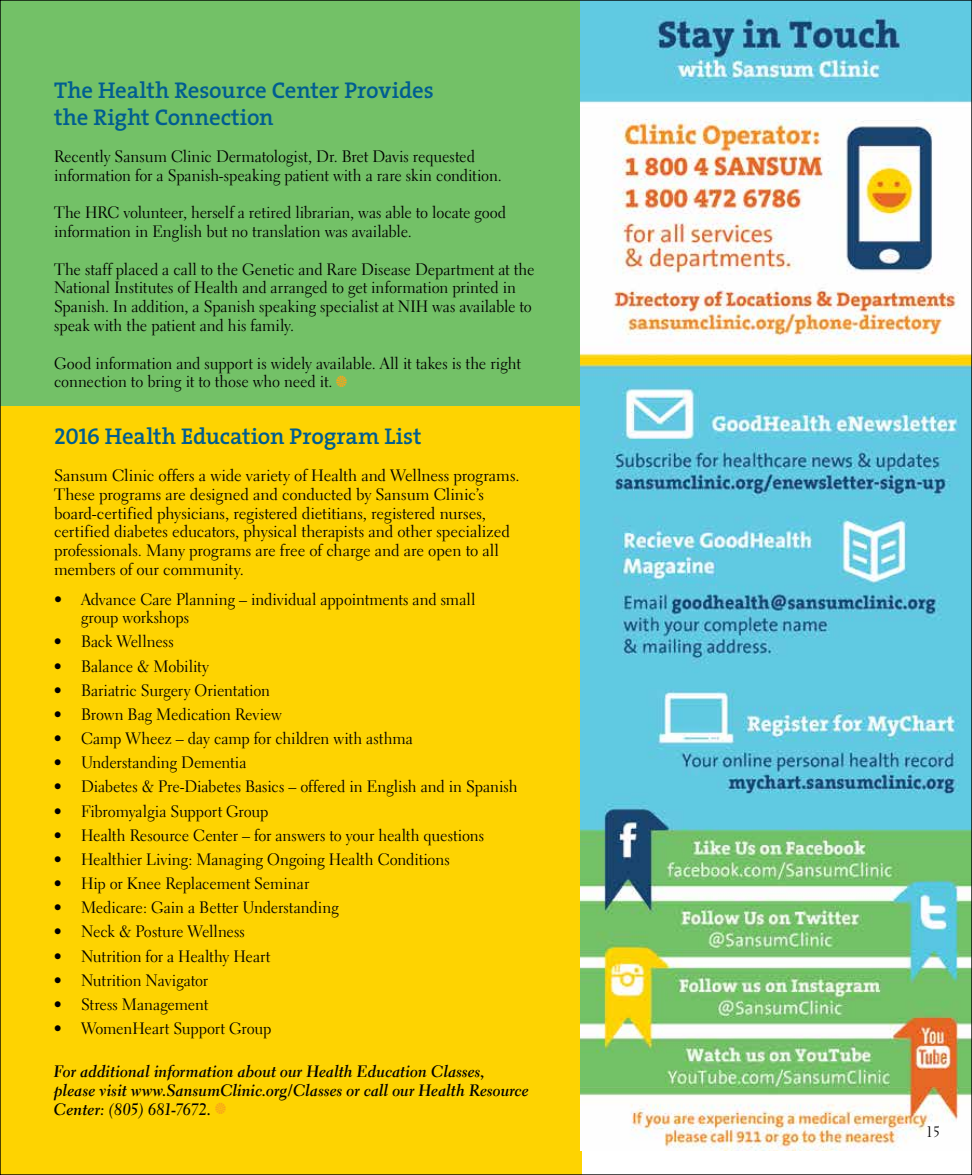
<style>
.page{position:relative;width:972px;height:1175px;background:#fff}
.page>*{position:absolute;margin:0;border:0;box-sizing:border-box;transform-origin:0 0}
.t1{font:600 22.8px/27px "The Serif";letter-spacing:-.01em;color:#005d91}
.t2{font:16.5px/18.8px "Electra LH";letter-spacing:-.005em;color:#000}
.t3{font:16.5px/18.8px "Electra LH Bold Cursive";letter-spacing:-.005em;color:#000}
.t4{font:15px "Electra LH";color:#000}
.s1{font-family:"The Serif Semi Bold Caps";font-weight:400}
</style>
<div class="page">
<div style="left:0;top:0;width:581px;height:407px;background:#73c167"></div>
<div style="left:0;top:407px;width:581px;height:767px;background:#fed301"></div>
<img style="left:581px;top:2px;width:389px;height:1148px">
<h1 class="t1" style="left:54px;top:76px;width:381px">The Health Resource Center Provides the Right Connection</h1>
<p class="t2" style="left:54px;top:147px;width:449px">Recently Sansum Clinic Dermatologist, Dr. Bret Davis requested information for a Spanish-speaking patient with a rare skin condition.</p>
<p class="t2" style="left:54px;top:203px;width:454px">The HRC volunteer, herself a retired librarian, was able to locate good information in English but no translation was available.</p>
<p class="t2" style="left:54px;top:260px;width:482px">The staff placed a call to the Genetic and Rare Disease Department at the National Institutes of Health and arranged to get information printed in Spanish. In addition, a Spanish speaking specialist at NIH was available to speak with the patient and his family.</p>
<p class="t2" style="left:54px;top:353px;width:468px">Good information and support is widely available. All it takes is the right connection to bring it to those who need it.</p>
<h1 class="t1" style="left:54px;top:422px;width:369px"><span class="s1">2016</span> Health Education Program List</h1>
<p class="t2" style="left:54px;top:466px;width:467px">Sansum Clinic offers a wide variety of Health and Wellness programs.<br>These programs are designed and conducted by Sansum Clinic’s board-certified physicians, registered dietitians, registered nurses, certified diabetes educators, physical therapists and other specialized professionals. Many programs are free of charge and are open to all members of our community.</p>
<p class="t2" style="left:81px;top:589px;width:396px;text-indent:-27px">• Advance Care Planning – individual appointments and small group workshops</p>
<p class="t2" style="left:54px;top:632px;width:121px">• Back Wellness</p>
<p class="t2" style="left:54px;top:656px;width:157px">• Balance &amp; Mobility</p>
<p class="t2" style="left:54px;top:681px;width:218px">• Bariatric Surgery Orientation</p>
<p class="t2" style="left:54px;top:705px;width:229px">• Brown Bag Medication Review</p>
<p class="t2" style="left:54px;top:729px;width:361px">• Camp Wheez – day camp for children with asthma</p>
<p class="t2" style="left:54px;top:753px;width:194px">• Understanding Dementia</p>
<p class="t2" style="left:54px;top:777px;width:465px">• Diabetes &amp; Pre-Diabetes Basics – offered in English and in Spanish</p>
<p class="t2" style="left:54px;top:801px;width:216px">• Fibromyalgia Support Group</p>
<p class="t2" style="left:54px;top:825px;width:432px">• Health Resource Center – for answers to your health questions</p>
<p class="t2" style="left:54px;top:850px;width:397px">• Healthier Living: Managing Ongoing Health Conditions</p>
<p class="t2" style="left:54px;top:874px;width:257px">• Hip or Knee Replacement Seminar</p>
<p class="t2" style="left:54px;top:898px;width:286px">• Medicare: Gain a Better Understanding</p>
<p class="t2" style="left:54px;top:922px;width:192px">• Neck &amp; Posture Wellness</p>
<p class="t2" style="left:54px;top:946px;width:218px">• Nutrition for a Healthy Heart</p>
<p class="t2" style="left:54px;top:970px;width:156px">• Nutrition Navigator</p>
<p class="t2" style="left:54px;top:995px;width:156px">• Stress Management</p>
<p class="t2" style="left:54px;top:1019px;width:219px">• WomenHeart Support Group</p>
<p class="t3" style="left:54px;top:1062px;width:476px">For additional information about our Health Education Classes, please visit www.SansumClinic.org/Classes or call our Health Resource<br>Center: (805) 681-7672.</p>
<p class="t4" style="left:926px;top:1122px;width:16px">15</p>
</div>
